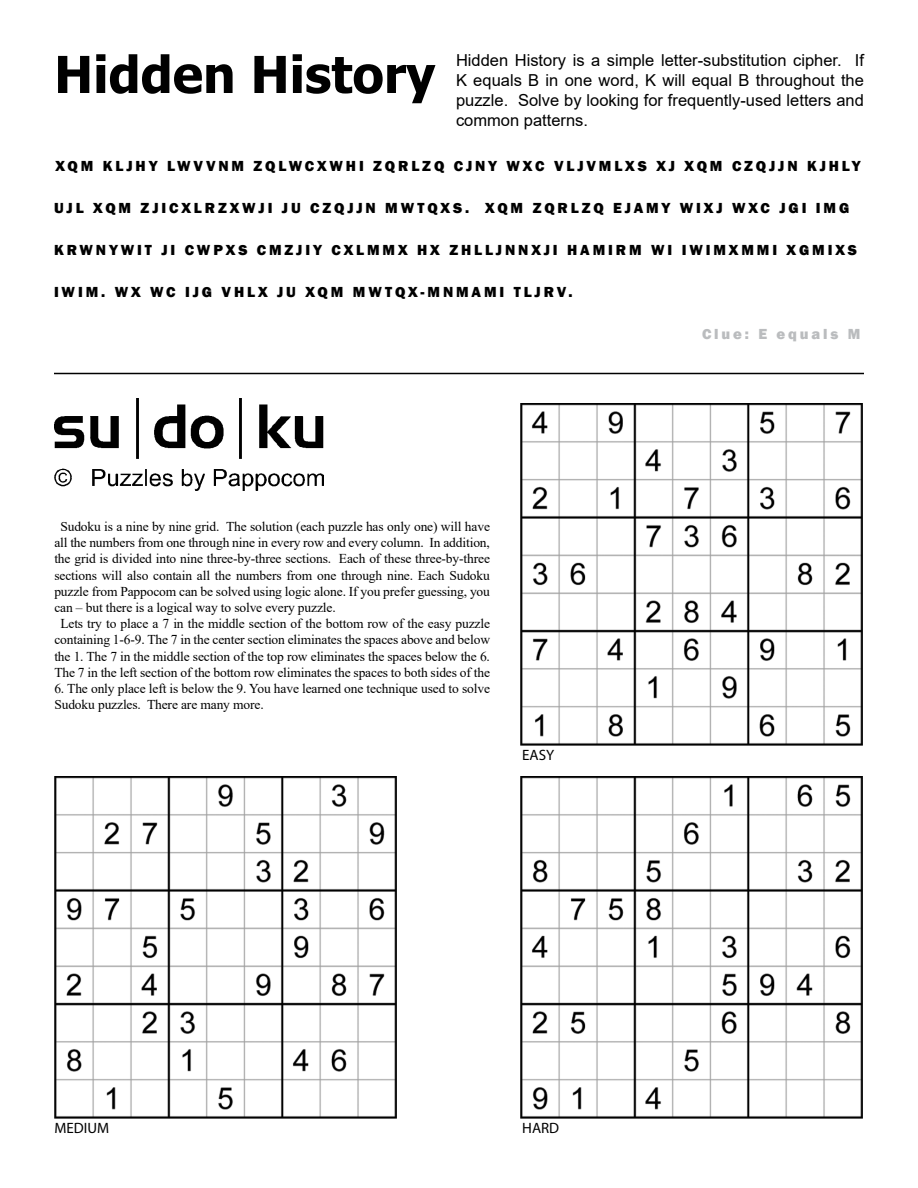
<style>
.page{position:relative;width:918px;height:1188px;background:#fff}
.page>*{position:absolute;margin:0;border:0;box-sizing:border-box;transform-origin:0 0}
.t1{font:700 51px "Tahoma";color:#000}
.t2{font:16.5px/19.8px "Arial";color:#000;text-align:justify}
.t3{font:800 15px "Franklin Gothic";letter-spacing:.19em;color:#000}
.t4{font:15px "Myriad Pro";color:#000}
.t5{font:800 15px "Franklin Gothic";letter-spacing:.19em;color:#babcbe}
.t6{font:13.5px/16.2px "Times New Roman";letter-spacing:-.01em;color:#000}
</style>
<div class="page">
<hr style="left:54px;top:373px;width:810px;height:1px;background:#000">
<img style="left:54px;top:398px;width:270px;height:93px">
<img style="left:521px;top:404px;width:342px;height:342px">
<img style="left:55px;top:777px;width:342px;height:341px">
<img style="left:521px;top:777px;width:342px;height:341px">
<h1 class="t1" style="left:54px;top:39px;width:383px">Hidden History</h1>
<p class="t2" style="left:456px;top:51px;width:410px">Hidden History is a simple letter-substitution cipher. If K equals B in one word, K will equal B throughout the puzzle. Solve by looking for frequently-used letters and common patterns.</p>
<p class="t3" style="left:56px;top:156px;width:807px">XQM KLJHY LWVVNM ZQLWCXWHI ZQRLZQ CJNY WXC VLJVMLXS XJ XQM CZQJJN KJHLY</p>
<p class="t3" style="left:54px;top:198px;width:797px">UJL XQM ZJICXLRZXWJI JU CZQJJN MWTQXS. XQM ZQRLZQ EJAMY WIXJ WXC JGI IMG</p>
<p class="t3" style="left:54px;top:240px;width:805px">KRWNYWIT JI CWPXS CMZJIY CXLMMX HX ZHLLJNNXJI HAMIRM WI IWIMXMMI XGMIXS</p>
<p class="t3" style="left:54px;top:282px;width:520px">IWIM. WX WC IJG VHLX JU XQM MWTQX-MNMAMI TLJRV.</p>
<p class="t5" style="left:702px;top:324px;width:160px">Clue: E equals M</p>
<p class="t6" style="left:60px;top:518px;width:431px">Sudoku is a nine by nine grid. The solution (each puzzle has only one) will have</p>
<p class="t6" style="left:54px;top:534px;width:437px">all the numbers from one through nine in every row and every column. In addition,</p>
<p class="t6" style="left:54px;top:550px;width:437px">the grid is divided into nine three-by-three sections. Each of these three-by-three</p>
<p class="t6" style="left:54px;top:567px;width:437px">sections will also contain all the numbers from one through nine. Each Sudoku</p>
<p class="t6" style="left:54px;top:583px;width:437px">puzzle from Pappocom can be solved using logic alone. If you prefer guessing, you</p>
<p class="t6" style="left:54px;top:599px;width:283px">can – but there is a logical way to solve every puzzle.</p>
<p class="t6" style="left:60px;top:615px;width:431px">Lets try to place a 7 in the middle section of the bottom row of the easy puzzle</p>
<p class="t6" style="left:54px;top:631px;width:437px">containing 1-6-9. The 7 in the center section eliminates the spaces above and below</p>
<p class="t6" style="left:54px;top:648px;width:437px">the 1. The 7 in the middle section of the top row eliminates the spaces below the 6.</p>
<p class="t6" style="left:54px;top:664px;width:437px">The 7 in the left section of the bottom row eliminates the spaces to both sides of the</p>
<p class="t6" style="left:54px;top:680px;width:437px">6. The only place left is below the 9. You have learned one technique used to solve<br>Sudoku puzzles. There are many more.</p>
<p class="t4" style="left:522px;top:745px;width:34px">EASY</p>
<p class="t4" style="left:54px;top:1119px;width:56px">MEDIUM</p>
<p class="t4" style="left:522px;top:1119px;width:39px">HARD</p>
</div>
